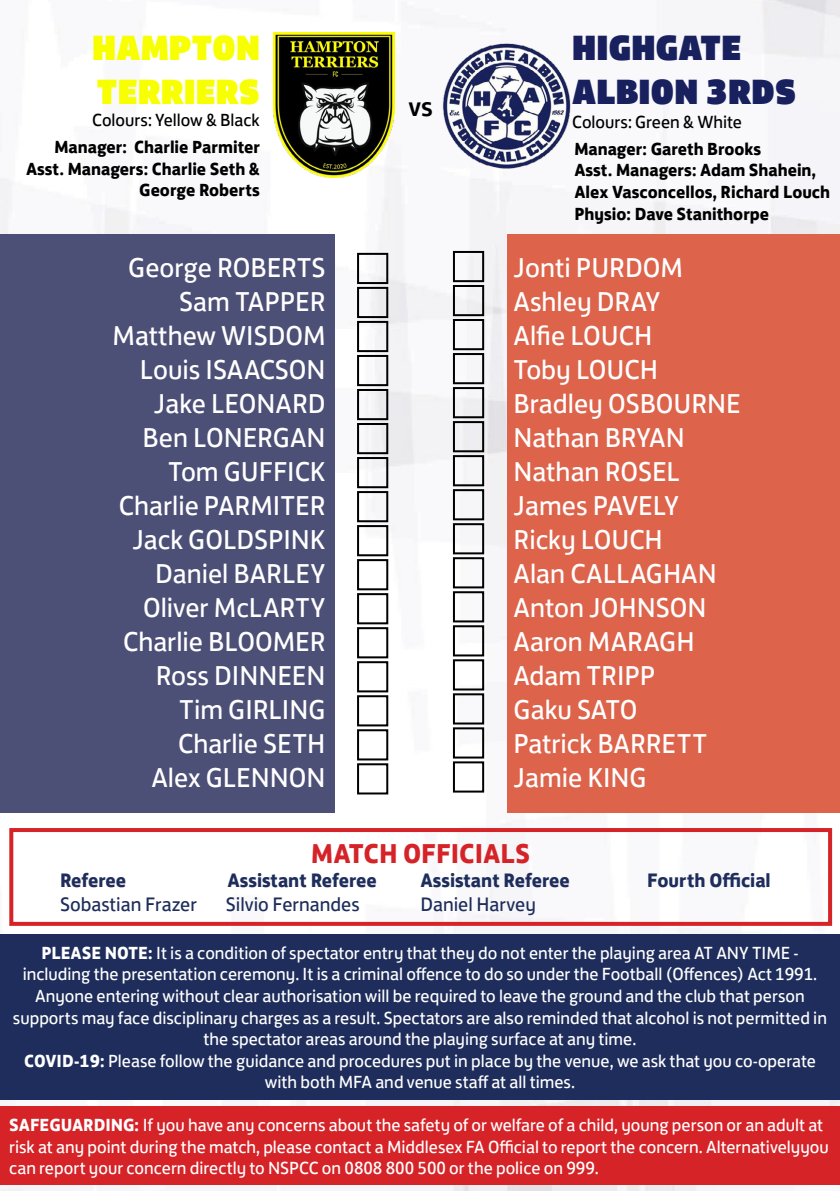
<style>
.page{position:relative;width:840px;height:1191px;background:#fff}
.page>*{position:absolute;margin:0;border:0;box-sizing:border-box;transform-origin:0 0}
.t1{font:36px/43.2px "FS Jack Poster";color:#18205e}
.t2{font:36px/43.2px "FS Jack Poster";color:#f8ff01}
.t3{font:28px/34px "FS Jack";color:#fff;text-align:right}
.t4{font:700 28px "FS Jack";color:#d52328}
.t5{font:500 28px "FS Jack";color:#000}
.t6{font:700 20px "FS Jack";color:#1e2d5b}
.t7{font:20px "FS Jack";color:#1e2d5b}
.t8{font:18px/21.6px "FS Jack";color:#fff;text-align:center}
.t9{font:700 18px/21.6px "FS Jack";color:#000;text-align:right}
.t10{font:18px "FS Jack";color:#000}
.s1{font-weight:700}
</style>
<div class="page">
<img style="left:0;top:0;width:839px;height:1191px">
<img style="left:274px;top:32px;width:120px;height:146px">
<img style="left:441px;top:32px;width:131px;height:146px">
<div style="left:0;top:234px;width:334px;height:579px;background:#4c4f76"></div>
<div style="left:507px;top:234px;width:332px;height:579px;background:#dd634b"></div>
<div style="left:357px;top:253px;width:31px;height:31px;border:2px solid #000"></div>
<div style="left:357px;top:287px;width:31px;height:31px;border:2px solid #000"></div>
<div style="left:357px;top:321px;width:31px;height:31px;border:2px solid #000"></div>
<div style="left:357px;top:355px;width:31px;height:31px;border:2px solid #000"></div>
<div style="left:357px;top:389px;width:31px;height:31px;border:2px solid #000"></div>
<div style="left:357px;top:423px;width:31px;height:31px;border:2px solid #000"></div>
<div style="left:357px;top:457px;width:31px;height:31px;border:2px solid #000"></div>
<div style="left:357px;top:491px;width:31px;height:31px;border:2px solid #000"></div>
<div style="left:357px;top:525px;width:31px;height:31px;border:2px solid #000"></div>
<div style="left:357px;top:559px;width:31px;height:31px;border:2px solid #000"></div>
<div style="left:357px;top:593px;width:31px;height:31px;border:2px solid #000"></div>
<div style="left:357px;top:627px;width:31px;height:31px;border:2px solid #000"></div>
<div style="left:357px;top:661px;width:31px;height:31px;border:2px solid #000"></div>
<div style="left:357px;top:695px;width:31px;height:31px;border:2px solid #000"></div>
<div style="left:357px;top:729px;width:31px;height:31px;border:2px solid #000"></div>
<div style="left:357px;top:763px;width:31px;height:31px;border:2px solid #000"></div>
<div style="left:452px;top:251px;width:32px;height:31px;border:2px solid #000"></div>
<div style="left:452px;top:285px;width:32px;height:31px;border:2px solid #000"></div>
<div style="left:452px;top:319px;width:32px;height:31px;border:2px solid #000"></div>
<div style="left:452px;top:353px;width:32px;height:31px;border:2px solid #000"></div>
<div style="left:452px;top:387px;width:32px;height:31px;border:2px solid #000"></div>
<div style="left:452px;top:421px;width:32px;height:31px;border:2px solid #000"></div>
<div style="left:452px;top:455px;width:32px;height:31px;border:2px solid #000"></div>
<div style="left:452px;top:489px;width:32px;height:31px;border:2px solid #000"></div>
<div style="left:452px;top:523px;width:32px;height:31px;border:2px solid #000"></div>
<div style="left:452px;top:557px;width:32px;height:31px;border:2px solid #000"></div>
<div style="left:452px;top:591px;width:32px;height:31px;border:2px solid #000"></div>
<div style="left:452px;top:625px;width:32px;height:31px;border:2px solid #000"></div>
<div style="left:452px;top:659px;width:32px;height:31px;border:2px solid #000"></div>
<div style="left:452px;top:693px;width:32px;height:31px;border:2px solid #000"></div>
<div style="left:452px;top:727px;width:32px;height:31px;border:2px solid #000"></div>
<div style="left:452px;top:761px;width:32px;height:31px;border:2px solid #000"></div>
<div style="left:9px;top:828px;width:822px;height:98px;border:4px solid #d52328"></div>
<div style="left:0;top:934px;width:839px;height:165px;background:#1e2d5b"></div>
<div style="left:0;top:1106px;width:839px;height:78px;background:#d52328"></div>
<h1 class="t2" style="left:92px;top:25px;width:169px">HAMPTON<br>TERRIERS</h1>
<h1 class="t1" style="left:572px;top:25px;width:225px">HIGHGATE<br>ALBION 3RDS</h1>
<p class="t10" style="left:92px;top:106px;width:169px">Colours: Yellow &amp; Black</p>
<p class="t10" style="left:572px;top:108px;width:171px">Colours: Green &amp; White</p>
<p class="t9" style="left:26px;top:135px;width:235px">Manager: Charlie Parmiter<br>Asst. Managers: Charlie Seth &amp;<br>George Roberts</p>
<h2 class="t5" style="left:408px;top:83px;width:26px">vs</h2>
<p class="t9" style="left:574px;top:136px;width:257px;text-align:left">Manager: Gareth Brooks<br>Asst. Managers: Adam Shahein,<br>Alex Vasconcellos, Richard Louch<br>Physio: Dave Stanithorpe</p>
<h2 class="t3" style="left:112px;top:248px;width:214px">George ROBERTS<br>Sam TAPPER<br>Matthew WISDOM<br>Louis ISAACSON<br>Jake LEONARD<br>Ben LONERGAN<br>Tom GUFFICK<br>Charlie PARMITER<br>Jack GOLDSPINK<br>Daniel BARLEY<br>Oliver McLARTY<br>Charlie BLOOMER<br>Ross DINNEEN<br>Tim GIRLING<br>Charlie SETH<br>Alex GLENNON</h2>
<h2 class="t3" style="left:513px;top:248px;width:228px;text-align:left">Jonti PURDOM<br>Ashley DRAY<br>Alfie LOUCH<br>Toby LOUCH<br>Bradley OSBOURNE<br>Nathan BRYAN<br>Nathan ROSEL<br>James PAVELY<br>Ricky LOUCH<br>Alan CALLAGHAN<br>Anton JOHNSON<br>Aaron MARAGH<br>Adam TRIPP<br>Gaku SATO<br>Patrick BARRETT<br>Jamie KING</h2>
<h2 class="t4" style="left:311px;top:830px;width:220px">MATCH OFFICIALS</h2>
<p class="t6" style="left:60px;top:863px;width:68px">Referee</p>
<p class="t6" style="left:227px;top:863px;width:151px">Assistant Referee</p>
<p class="t6" style="left:420px;top:863px;width:151px">Assistant Referee</p>
<p class="t6" style="left:646px;top:863px;width:125px">Fourth Official</p>
<p class="t7" style="left:60px;top:888px;width:138px">Sobastian Frazer</p>
<p class="t7" style="left:226px;top:888px;width:135px">Silvio Fernandes</p>
<p class="t7" style="left:420px;top:888px;width:117px">Daniel Harvey</p>
<p class="t8" style="left:13px;top:940px;width:815px"><span class="s1">PLEASE NOTE:</span> It is a condition of spectator entry that they do not enter the playing area AT ANY TIME - including the presentation ceremony. It is a criminal offence to do so under the Football (Offences) Act 1991.<br>Anyone entering without clear authorisation will be required to leave the ground and the club that person supports may face disciplinary charges as a result. Spectators are also reminded that alcohol is not permitted in the spectator areas around the playing surface at any time.<br><span class="s1">COVID-19:</span> Please follow the guidance and procedures put in place by the venue, we ask that you co-operate with both MFA and venue staff at all times.</p>
<p class="t8" style="left:9px;top:1112px;width:820px;text-align:left"><span class="s1">SAFEGUARDING:</span> If you have any concerns about the safety of or welfare of a child, young person or an adult at risk at any point during the match, please contact a Middlesex FA Official to report the concern. Alternativelyyou can report your concern directly to NSPCC on 0808 800 500 or the police on 999.</p>
</div>
